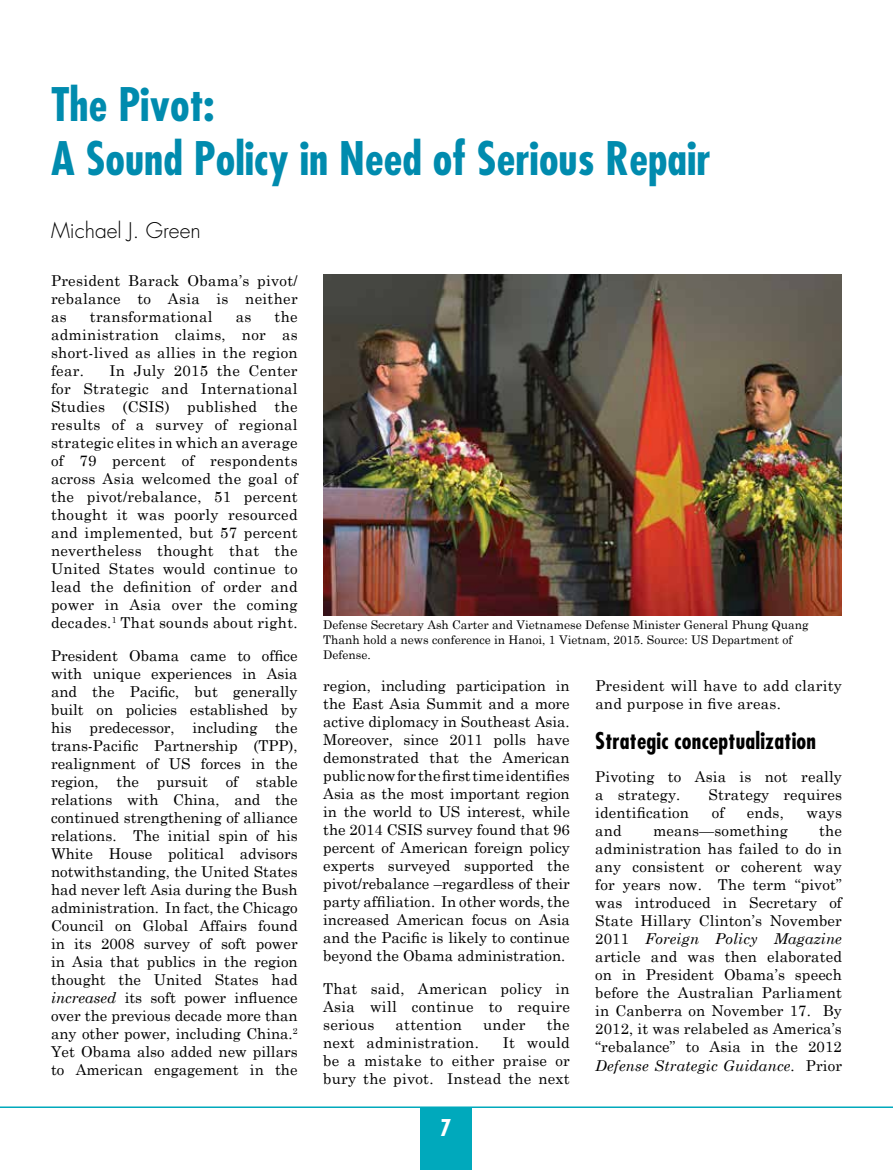
<style>
.page{position:relative;width:893px;height:1170px;background:#fff}
.page>*{position:absolute;margin:0;border:0;box-sizing:border-box;transform-origin:0 0}
.t1{font:700 condensed 45px/54px "Futura";color:#008bae}
.t2{font:700 condensed 22.5px "Futura";letter-spacing:.01em;color:#000}
.t3{font:700 condensed 22.5px "Futura";color:#fff}
.t4{font:300 21px "Futura";color:#000}
.t5{font:15px/18px "Century Schoolbook";letter-spacing:.02em;color:#000;text-align:justify}
.t6{font:12px/15px "Century Schoolbook";color:#000}
.s1{font-style:italic}
</style>
<div class="page">
<hr style="left:0;top:1106px;width:893px;height:1px;background:#00a9bc">
<div style="left:420px;top:1107px;width:51px;height:62px;background:#00a9bc"></div>
<img style="left:323px;top:274px;width:519px;height:341px">
<h1 class="t1" style="left:51px;top:77px;width:661px">The Pivot:<br>A Sound Policy in Need of Serious Repair</h1>
<h3 class="t4" style="left:51px;top:217px;width:151px">Michael J. Green</h3>
<p class="t5" style="left:51px;top:271px;width:248px">President Barack Obama’s pivot/ rebalance to Asia is neither as</p>
<p class="t5" style="left:90px;top:307px;width:124px">transformational</p>
<p class="t5" style="left:236px;top:307px;width:17px">as</p>
<p class="t5" style="left:51px;top:307px;width:248px;text-indent:224px">the administration claims, nor as short-lived as allies in the region fear.</p>
<p class="t5" style="left:51px;top:361px;width:248px;text-indent:58px">In July 2015 the Center for Strategic and International Studies (CSIS) published the results of a survey of regional strategic elites in which an average of 79 percent of respondents across Asia welcomed the goal of the pivot/rebalance, 51 percent thought it was poorly resourced and implemented, but 57 percent nevertheless thought that the United States would continue to lead the definition of order and power in Asia over the coming decades.<sup>1</sup> That sounds about right.</p>
<p class="t5" style="left:51px;top:646px;width:248px">President Obama came to office with unique experiences in Asia and the Pacific, but generally built on policies established by his predecessor, including the trans-Pacific Partnership (TPP), realignment of US forces in the region, the pursuit of stable relations with China, and the continued strengthening of alliance relations. The initial spin of his White House political advisors notwithstanding, the United States had never left Asia during the Bush administration. In fact, the Chicago Council on Global Affairs found in its 2008 survey of soft power in Asia that publics in the region thought the United States had <span class="s1">increased</span> its soft power influence over the previous decade more than any other power, including China.<sup>2<br></sup>Yet Obama also added new pillars to American engagement in the</p>
<p class="t6" style="left:323px;top:617px;width:487px">Defense Secretary Ash Carter and Vietnamese Defense Minister General Phung Quang<br>Thanh hold a news conference in Hanoi, 1 Vietnam, 2015. Source: US Department of<br>Defense.</p>
<p class="t5" style="left:323px;top:676px;width:248px">region, including participation in the East Asia Summit and a more active diplomacy in Southeast Asia.<br>Moreover, since 2011 polls have demonstrated that the American public now for the first time identifies Asia as the most important region in the world to US interest, while the 2014 CSIS survey found that 96 percent of American foreign policy experts surveyed supported the pivot/rebalance –regardless of their party affiliation. In other words, the increased American focus on Asia and the Pacific is likely to continue beyond the Obama administration.</p>
<p class="t5" style="left:323px;top:979px;width:248px">That said, American policy in Asia will continue to require serious</p>
<p class="t5" style="left:595px;top:676px;width:248px">President will have to add clarity and purpose in five areas.</p>
<h2 class="t2" style="left:595px;top:726px;width:222px">Strategic conceptualization</h2>
<p class="t5" style="left:595px;top:767px;width:248px">Pivoting to Asia is not really a strategy.</p>
<p class="t5" style="left:708px;top:785px;width:135px">Strategy requires</p>
<p class="t5" style="left:595px;top:803px;width:95px">identification</p>
<p class="t5" style="left:712px;top:803px;width:14px">of</p>
<p class="t5" style="left:747px;top:803px;width:38px">ends,</p>
<p class="t5" style="left:806px;top:803px;width:37px">ways</p>
<p class="t5" style="left:595px;top:821px;width:28px">and</p>
<p class="t5" style="left:653px;top:821px;width:136px">means—something</p>
<p class="t5" style="left:595px;top:821px;width:248px;text-indent:224px">the administration has failed to do in any consistent or coherent way for years now. The term “pivot” was introduced in Secretary of State Hillary Clinton’s November 2011 <span class="s1">Foreign Policy Magazine </span>article and was then elaborated on in President Obama’s speech before the Australian Parliament in Canberra on November 17. By 2012, it was relabeled as America’s “rebalance” to Asia in the 2012<br><span class="s1">Defense Strategic Guidance</span>. Prior</p>
<p class="t5" style="left:396px;top:1015px;width:68px">attention</p>
<p class="t5" style="left:483px;top:1015px;width:44px">under</p>
<p class="t5" style="left:547px;top:1015px;width:25px">the</p>
<p class="t5" style="left:323px;top:1033px;width:157px">next administration.</p>
<p class="t5" style="left:323px;top:1033px;width:248px;text-indent:179px">It would be a mistake to either praise or bury the pivot. Instead the next</p>
<h2 class="t3" style="left:440px;top:1113px;width:13px">7</h2>
</div>
